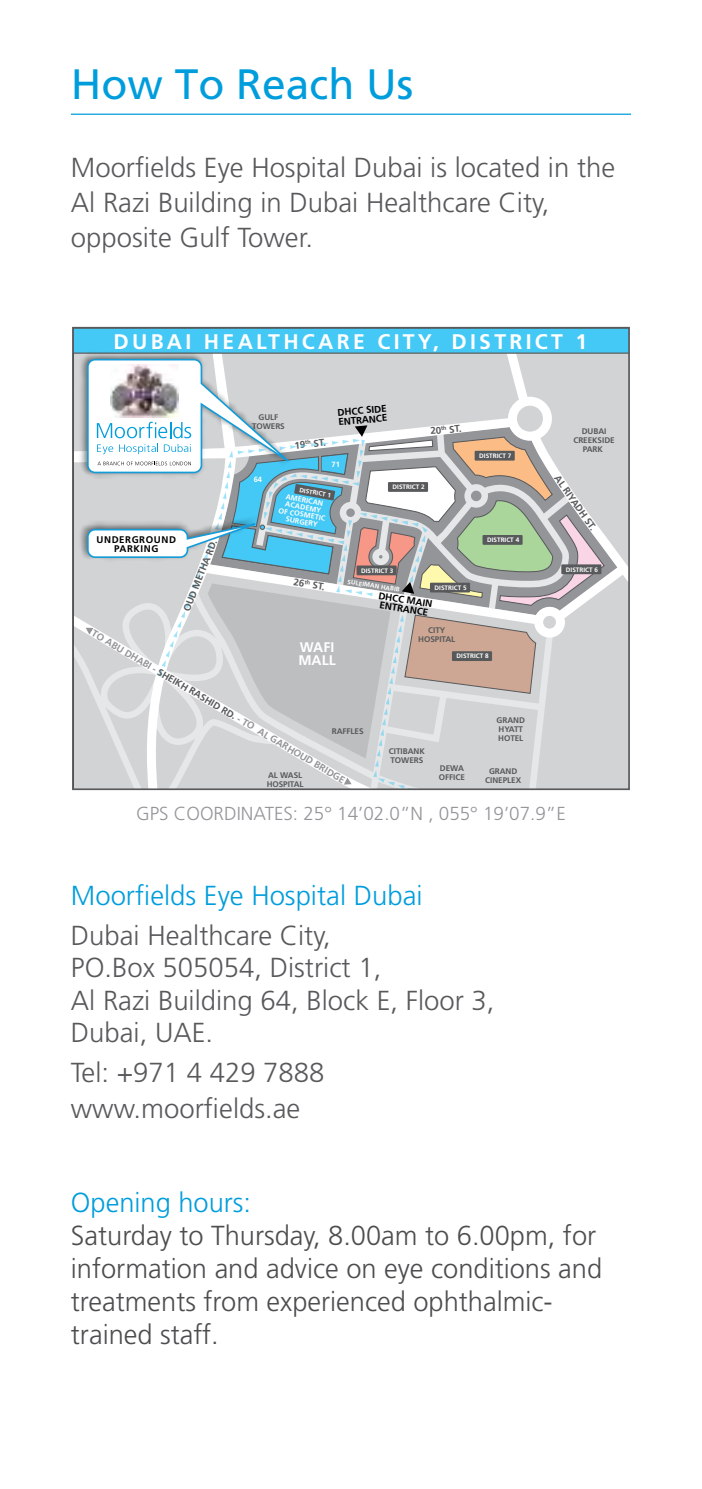
<style>
.page{position:relative;width:702px;height:1489px;background:#fff}
.page>*{position:absolute;margin:0;border:0;box-sizing:border-box;transform-origin:0 0}
.t1{font:42.5px "Frutiger LT Std";color:#009ddc}
.t2{font:300 27.5px/32.5px "Frutiger LT Std";color:#58595b}
.t3{font:300 27.5px/33px "Frutiger LT Std";color:#4d4d4f}
.t4{font:300 27.5px "Frutiger LT Std";color:#009ddc}
.t5{font:700 21.25px "Frutiger LT Std";letter-spacing:.155em;color:#fff}
.t6{font:300 18.75px "Frutiger LT Std";color:#939598}
.t7{font:700 14px/12.2px "Frutiger LT Std";color:#fff}
.t8{font:700 9.75px/9.2px "Frutiger LT Std";letter-spacing:.06em;color:#000}
.t9{font:700 9.75px "Frutiger LT Std";color:#939598}
.t10{font:700 9.75px "Frutiger LT Std";color:#58595b}
.t11{font:700 8.25px/9px "Frutiger LT Std";letter-spacing:-.01em;color:#58595b}
.t12{font:700 7.5px "Frutiger LT Std";color:#fff}
.t13{font:700 7.25px/7.2px "Frutiger LT Std";color:#fff;text-align:center}
.t14{font:700 6.5px "Frutiger LT Std";color:#fff}
.s1{color:#58595b}
</style>
<div class="page">
<svg style="left:75px;top:330px;width:552px;height:457px;background:#c0cccf"></svg>
<img style="left:110px;top:364px;width:68px;height:53px">
<div style="left:72px;top:327px;width:558px;height:463px;border:2px solid #58595b"></div>
<hr style="left:71px;top:114px;width:560px;height:1px;background:#009ddc">
<h1 class="t1" style="left:71px;top:60px;width:344px">How To Reach Us</h1>
<p class="t2" style="left:71px;top:150px;width:546px;line-height:35px">Moorfields Eye Hospital Dubai is located in the<br>Al Razi Building in Dubai Healthcare City, opposite Gulf Tower.</p>
<p class="t5" style="left:113px;top:329px;width:475px">DUBAI HEALTHCARE CITY, DISTRICT 1</p>
<p class="t11" style="left:252px;top:412px;width:34px;text-align:center">GULF<br>TOWERS</p>
<p class="t12" style="left:254px;top:475px;width:10px">64</p>
<p class="t10" style="left:294px;top:439px;width:33px;rotate:-5deg">19<sup>th</sup> ST.</p>
<p class="t8" style="left:337px;top:408px;width:51px;rotate:-5deg">DHCC SIDE<br>ENTRANCE</p>
<p class="t12" style="left:331px;top:459px;width:10px">71</p>
<p class="t10" style="left:430px;top:425px;width:33px;rotate:-5deg">20<sup>th</sup> ST.</p>
<p class="t14" style="left:300px;top:486px;width:34px;rotate:10deg">DISTRICT 1</p>
<p class="t13" style="left:282px;top:492px;width:49px;rotate:10deg">AMERICAN<br>ACADEMY<br>OF COSMETIC<br>SURGERY</p>
<p class="t14" style="left:392px;top:483px;width:34px">DISTRICT 2</p>
<p class="t14" style="left:479px;top:452px;width:34px">DISTRICT 7</p>
<p class="t8" style="left:96px;top:534px;width:81px;text-align:center">UNDERGROUND<br>PARKING</p>
<p class="t14" style="left:487px;top:536px;width:34px">DISTRICT 4</p>
<p class="t10" style="left:181px;top:608px;width:78px;rotate:-68deg">OUD METHA RD.</p>
<p class="t9" style="left:96px;top:626px;width:293px;rotate:31deg">TO ABU DHABI - <span class="s1">SHEIKH RASHID RD.</span> - TO AL GARHOUD BRIDGE</p>
<p class="t14" style="left:361px;top:566px;width:34px">DISTRICT 3</p>
<p class="t14" style="left:348px;top:577px;width:54px;rotate:9deg">SULEIMAN HABIB</p>
<p class="t10" style="left:294px;top:576px;width:33px;rotate:9deg">26<sup>th</sup> ST.</p>
<p class="t14" style="left:434px;top:583px;width:34px">DISTRICT 5</p>
<p class="t8" style="left:379px;top:590px;width:56px;rotate:9deg">DHCC MAIN<br>ENTRANCE</p>
<p class="t11" style="left:418px;top:625px;width:39px;text-align:center">CITY<br>HOSPITAL</p>
<p class="t7" style="left:298px;top:641px;width:39px">WAFI<br>MALL</p>
<p class="t14" style="left:456px;top:652px;width:34px">DISTRICT 8</p>
<p class="t11" style="left:496px;top:715px;width:30px">GRAND<br>HYATT<br>HOTEL</p>
<p class="t11" style="left:332px;top:726px;width:33px">RAFFLES</p>
<p class="t11" style="left:389px;top:746px;width:37px">CITIBANK<br>TOWERS</p>
<p class="t11" style="left:439px;top:763px;width:28px">DEWA<br>OFFICE</p>
<p class="t11" style="left:485px;top:766px;width:37px;text-align:center">GRAND<br>CINEPLEX</p>
<p class="t11" style="left:267px;top:770px;width:39px">AL WASL<br>HOSPITAL</p>
<p class="t11" style="left:573px;top:426px;width:43px;text-align:center">DUBAI<br>CREEKSIDE<br>PARK</p>
<p class="t10" style="left:561px;top:473px;width:66px;rotate:55deg">AL RIYADH ST.</p>
<p class="t14" style="left:566px;top:565px;width:34px">DISTRICT 6</p>
<p class="t6" style="left:136px;top:802px;width:431px">GPS COORDINATES: 25° 14’02.0”N , 055° 19’07.9”E</p>
<p class="t4" style="left:71px;top:880px;width:353px">Moorfields Eye Hospital Dubai</p>
<p class="t2" style="left:71px;top:919px;width:425px">Dubai Healthcare City,<br>PO.Box 505054, District 1,<br>Al Razi Building 64, Block E, Floor 3,<br>Dubai, UAE.</p>
<p class="t2" style="left:71px;top:1053px;width:255px;line-height:36.8px">Tel: +971 4 429 7888 www.moorfields.ae</p>
<p class="t4" style="left:71px;top:1186px;width:182px">Opening hours:</p>
<p class="t3" style="left:71px;top:1219px;width:532px">Saturday to Thursday, 8.00am to 6.00pm, for information and advice on eye conditions and treatments from experienced ophthalmic&shy;trained staff.</p>
</div>
